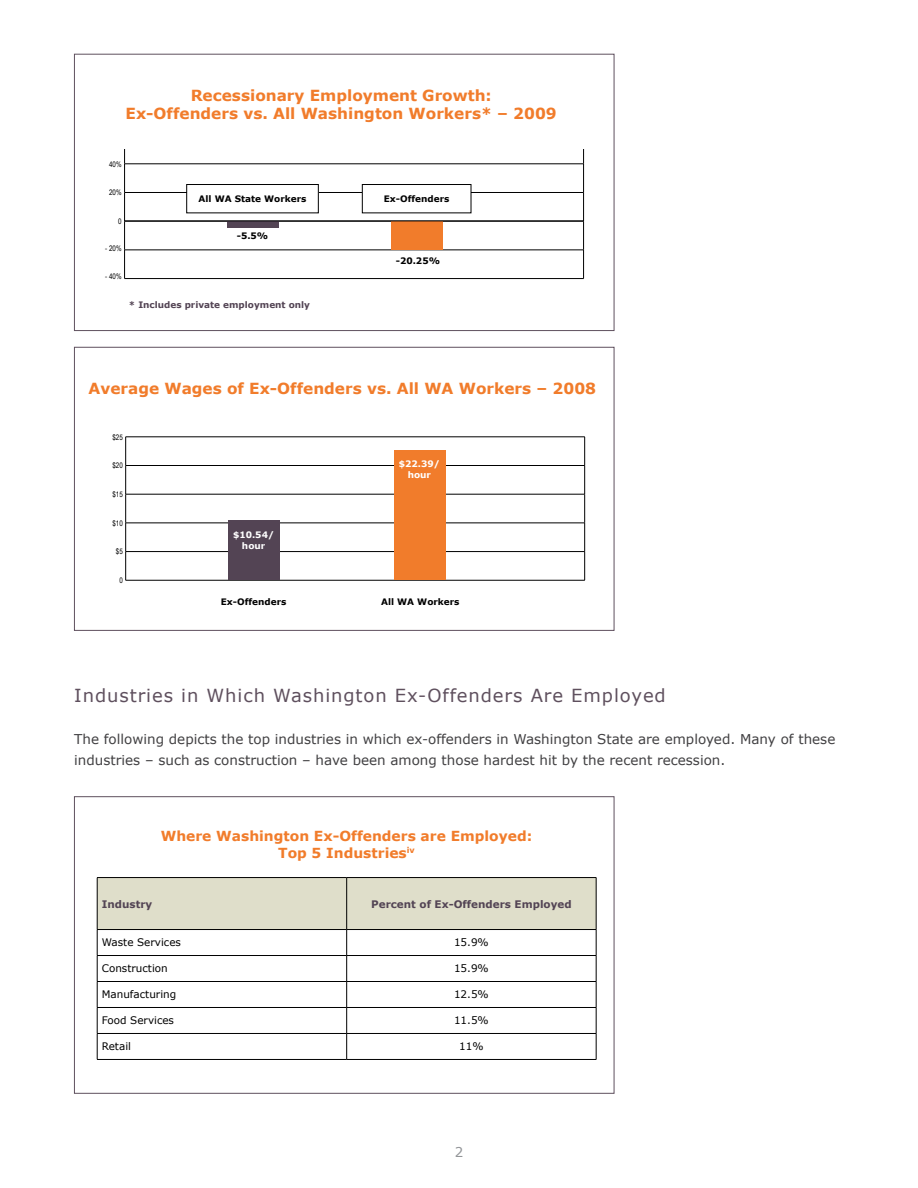
<style>
.page{position:relative;width:918px;height:1188px;background:#fff}
.page>*{position:absolute;margin:0;border:0;box-sizing:border-box;transform-origin:0 0}
.t1{font:18px "Verdana";letter-spacing:.05em;color:#5f505e}
.t2{font:700 15.3px/18.3px "Verdana";color:#f17c2b;text-align:center}
.t3{font:700 13.8px/16.6px "Verdana";color:#f17c2b;text-align:center}
.t4{font:13.5px/21px "Verdana";color:#414042}
.t5{font:13.5px "Verdana";color:#939598}
.t6{font:10.35px "Verdana";color:#000}
.t7{font:700 10.35px "Verdana";color:#534454}
.t8{font:700 8.85px "Verdana";color:#000}
.t9{font:700 8.85px "Verdana";color:#534454}
.t10{font:700 8.85px/10.6px "Verdana";color:#fff;text-align:center}
.t11{font:7.65px "Arial Narrow";color:#000}
</style>
<div class="page">
<hr style="left:124px;top:164px;width:460px;height:1px;background:#000">
<hr style="left:124px;top:192px;width:460px;height:1px;background:#000">
<hr style="left:124px;top:250px;width:460px;height:1px;background:#000">
<svg style="left:124px;top:149px;width:1px;height:129px"></svg>
<svg style="left:583px;top:149px;width:1px;height:129px"></svg>
<hr style="left:124px;top:278px;width:460px;height:1px;background:#000">
<div style="left:227px;top:221px;width:51px;height:6px;background:#534454"></div>
<div style="left:391px;top:221px;width:51px;height:29px;background:#f17c2b"></div>
<div style="left:187px;top:185px;width:131px;height:28px;background:#fff"></div>
<div style="left:187px;top:184px;width:131px;height:29px;border:1px solid #000"></div>
<div style="left:362px;top:185px;width:109px;height:28px;background:#fff"></div>
<div style="left:362px;top:184px;width:109px;height:29px;border:1px solid #000"></div>
<hr style="left:125px;top:221px;width:459px;height:1px;background:#000">
<div style="left:74px;top:54px;width:540px;height:277px;border:1px solid #5f505e"></div>
<hr style="left:126px;top:437px;width:459px;height:1px;background:#000">
<hr style="left:126px;top:465px;width:459px;height:1px;background:#000">
<hr style="left:126px;top:494px;width:459px;height:1px;background:#000">
<hr style="left:126px;top:523px;width:459px;height:1px;background:#000">
<hr style="left:126px;top:551px;width:459px;height:1px;background:#000">
<svg style="left:125px;top:437px;width:1px;height:143px"></svg>
<svg style="left:584px;top:437px;width:1px;height:143px"></svg>
<hr style="left:126px;top:580px;width:459px;height:1px;background:#000">
<div style="left:228px;top:520px;width:51px;height:60px;background:#534454"></div>
<div style="left:394px;top:450px;width:51px;height:130px;background:#f17c2b"></div>
<div style="left:74px;top:347px;width:540px;height:284px;border:1px solid #5f505e"></div>
<hr style="left:97px;top:877px;width:250px;height:1px;background:#000">
<hr style="left:347px;top:877px;width:249px;height:1px;background:#000">
<svg style="left:97px;top:878px;width:500px;height:181px"></svg>
<hr style="left:97px;top:1059px;width:250px;height:1px;background:#000">
<hr style="left:347px;top:1059px;width:249px;height:1px;background:#000">
<div style="left:74px;top:796px;width:540px;height:298px;border:1px solid #5f505e"></div>
<p class="t2" style="left:126px;top:86px;width:433px">Recessionary Employment Growth:<br>Ex-Offenders vs. All Washington Workers* – 2009</p>
<p class="t11" style="left:109px;top:158px;width:14px">40%</p>
<p class="t11" style="left:109px;top:187px;width:14px">20%</p>
<p class="t11" style="left:118px;top:216px;width:5px">0</p>
<p class="t11" style="left:105px;top:243px;width:18px">- 20%</p>
<p class="t11" style="left:105px;top:270px;width:18px">- 40%</p>
<p class="t8" style="left:199px;top:193px;width:109px">All WA State Workers</p>
<p class="t8" style="left:384px;top:193px;width:67px">Ex-Offenders</p>
<p class="t8" style="left:237px;top:230px;width:33px">-5.5%</p>
<p class="t8" style="left:396px;top:254px;width:46px">-20.25%</p>
<p class="t9" style="left:129px;top:299px;width:183px">* Includes private employment only</p>
<p class="t2" style="left:89px;top:379px;width:509px">Average Wages of Ex-Offenders vs. All WA Workers – 2008</p>
<p class="t11" style="left:112px;top:431px;width:12px">$25</p>
<p class="t11" style="left:112px;top:460px;width:12px">$20</p>
<p class="t11" style="left:112px;top:489px;width:12px">$15</p>
<p class="t11" style="left:112px;top:517px;width:12px">$10</p>
<p class="t11" style="left:116px;top:546px;width:8px">$5</p>
<p class="t11" style="left:119px;top:575px;width:5px">0</p>
<p class="t10" style="left:233px;top:530px;width:43px">$10.54/ hour</p>
<p class="t10" style="left:399px;top:458px;width:43px">$22.39/ hour</p>
<p class="t8" style="left:221px;top:595px;width:67px">Ex-Offenders</p>
<p class="t8" style="left:381px;top:595px;width:80px">All WA Workers</p>
<h1 class="t1" style="left:74px;top:683px;width:593px">Industries in Which Washington Ex-Offenders Are Employed</h1>
<p class="t4" style="left:74px;top:729px;width:763px">The following depicts the top industries in which ex-offenders in Washington State are employed. Many of these industries – such as construction – have been among those hardest hit by the recent recession.</p>
<p class="t3" style="left:161px;top:828px;width:373px">Where Washington Ex-Offenders are Employed:<br>Top 5 Industries<sup>iv</sup></p>
<p class="t7" style="left:102px;top:896px;width:52px">Industry</p>
<p class="t7" style="left:371px;top:896px;width:202px">Percent of Ex-Offenders Employed</p>
<p class="t6" style="left:102px;top:936px;width:81px">Waste Services</p>
<p class="t6" style="left:454px;top:936px;width:36px">15.9%</p>
<p class="t6" style="left:102px;top:962px;width:67px">Construction</p>
<p class="t6" style="left:454px;top:962px;width:36px">15.9%</p>
<p class="t6" style="left:102px;top:988px;width:76px">Manufacturing</p>
<p class="t6" style="left:454px;top:988px;width:36px">12.5%</p>
<p class="t6" style="left:102px;top:1014px;width:74px">Food Services</p>
<p class="t6" style="left:454px;top:1014px;width:36px">11.5%</p>
<p class="t6" style="left:102px;top:1040px;width:31px">Retail</p>
<p class="t6" style="left:459px;top:1040px;width:26px">11%</p>
<p class="t5" style="left:455px;top:1142px;width:10px">2</p>
</div>
